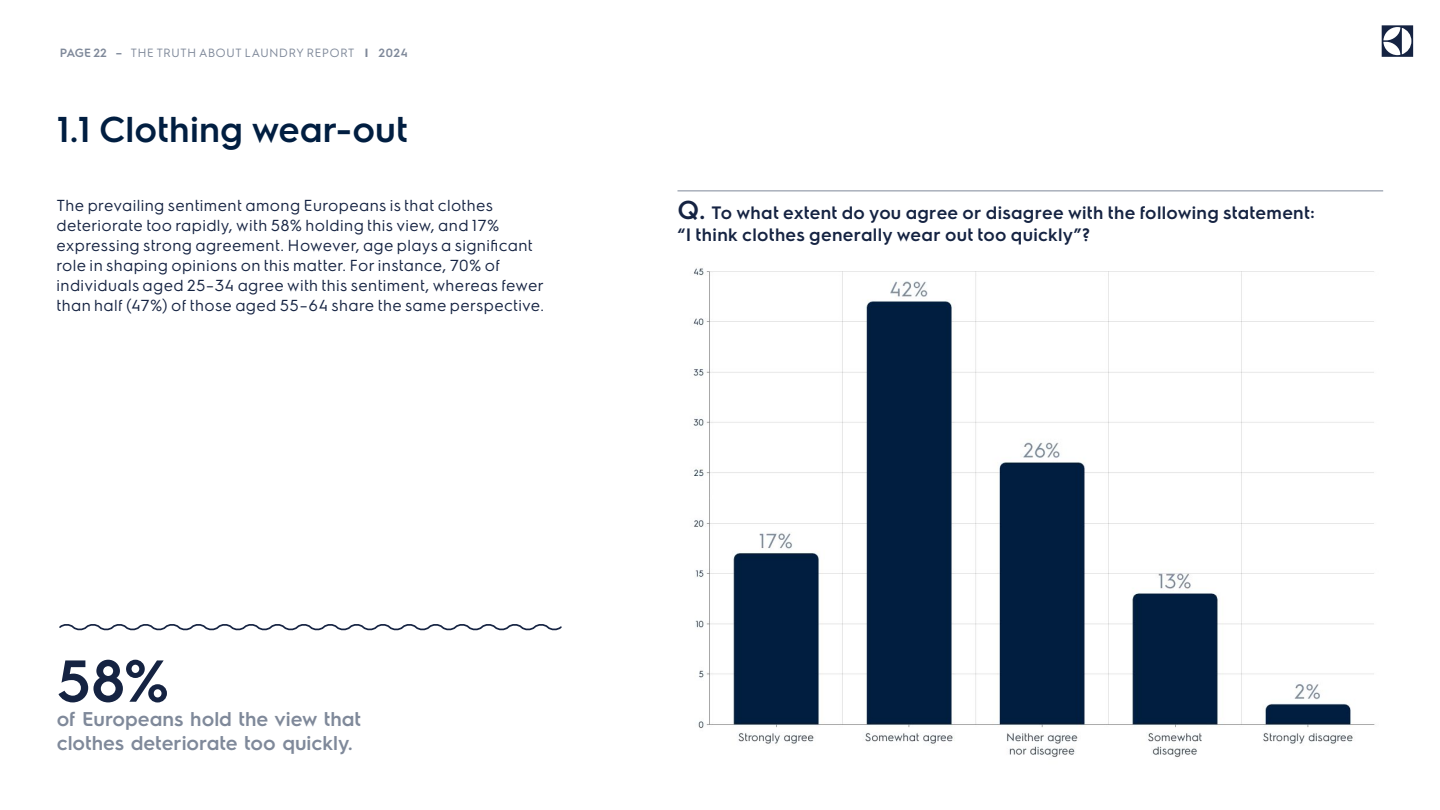
<style>
.page{position:relative;width:1440px;height:810px;background:#fff}
.page>*{position:absolute;margin:0;border:0;box-sizing:border-box;transform-origin:0 0}
.t1{font:600 59.25px "Electrolux Sans";color:#152342}
.t2{font:600 36px "Electrolux Sans";color:#011e41}
.t3{font:600 20.02px/24.2px "Electrolux Sans";color:#7f899a}
.t4{font:600 18px/21.6px "Electrolux Sans";letter-spacing:.015em;color:#152342}
.t5{font:15.98px/20px "Electrolux Sans";letter-spacing:.025em;color:#152342}
.t6{font:12px "Electrolux Sans";letter-spacing:.02em;color:#7f899a}
.s1{font-weight:600}
.s2{font-weight:700}
.s3{font-size:26.03px}
</style>
<div class="page">
<svg style="left:1382px;top:25px;width:31px;height:32px"></svg>
<hr style="left:677px;top:191px;width:706px;height:1px;background:#7f899a">
<img style="left:693px;top:268px;width:682px;height:490px">
<svg style="left:59px;top:624px;width:503px;height:7px"></svg>
<p class="t6" style="left:60px;top:44px;width:350px"><span class="s1">PAGE 22 –</span> THE TRUTH ABOUT LAUNDRY REPORT <span class="s2">I</span> <span class="s1">2024</span></p>
<h2 class="t2" style="left:57px;top:105px;width:352px">1.1 Clothing wear-out</h2>
<p class="t5" style="left:57px;top:195px;width:489px">The prevailing sentiment among Europeans is that clothes deteriorate too rapidly, with 58% holding this view, and 17% expressing strong agreement. However, age plays a significant role in shaping opinions on this matter. For instance, 70% of individuals aged 25–34 agree with this sentiment, whereas fewer than half (47%) of those aged 55–64 share the same perspective.</p>
<p class="t4" style="left:677px;top:201px;width:639px"><span class="s3">Q.</span> To what extent do you agree or disagree with the following statement: “I think clothes generally wear out too quickly”?</p>
<h1 class="t1" style="left:57px;top:639px;width:114px">58%</h1>
<p class="t3" style="left:57px;top:706px;width:306px">of Europeans hold the view that clothes deteriorate too quickly.</p>
</div>
